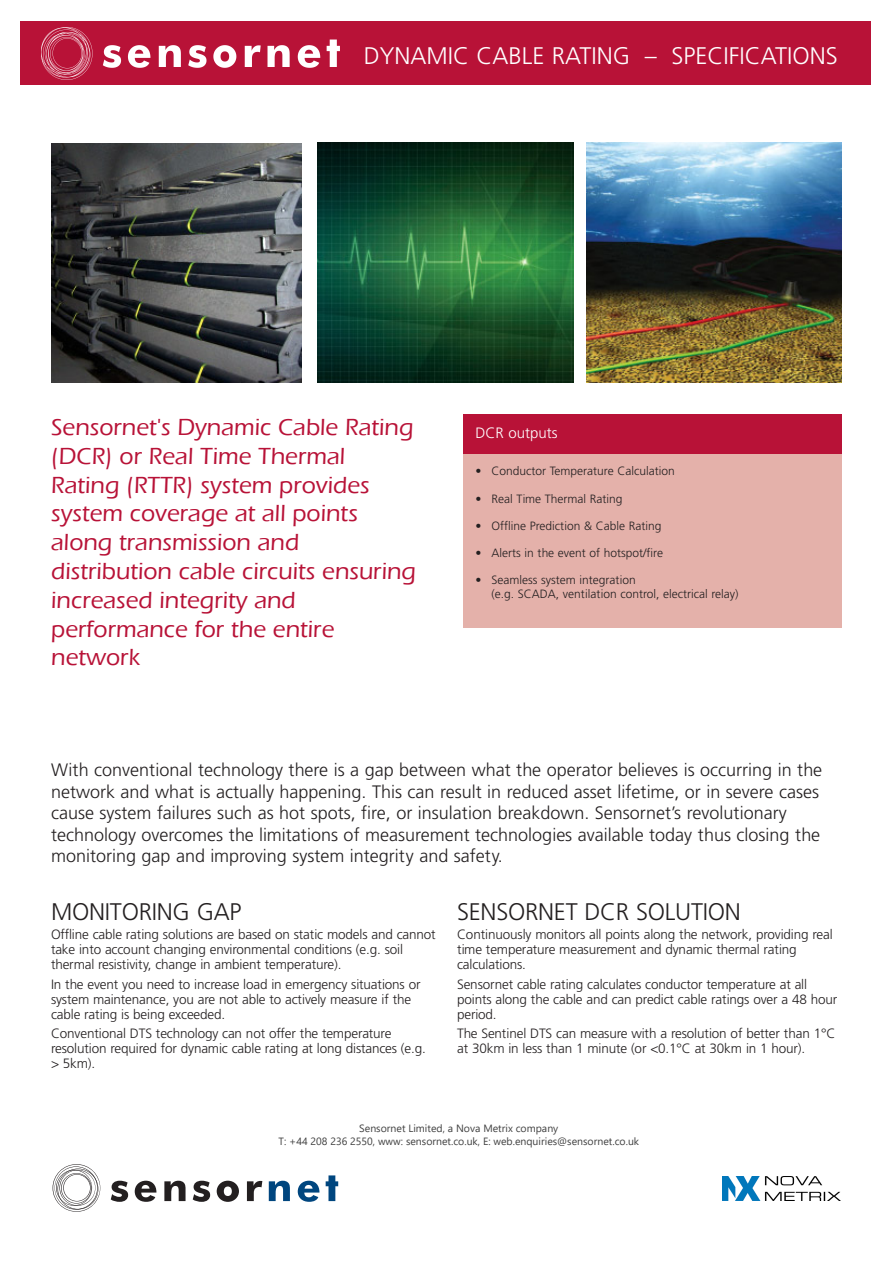
<style>
.page{position:relative;width:893px;height:1263px;background:#fff}
.page>*{position:absolute;margin:0;border:0;box-sizing:border-box;transform-origin:0 0}
.t1{font:500 24px/28.8px "Eras ITC";color:#b81237}
.t2{font:300 24px "Frutiger";letter-spacing:-.01em;color:#231f20}
.t3{font:300 24px "Frutiger";color:#fff}
.t4{font:300 18px/21.6px "Frutiger";color:#231f20}
.t5{font:300 15px "Frutiger";color:#fff}
.t6{font:300 13.5px/15px "Frutiger";letter-spacing:-.01em;color:#231f20}
.t7{font:300 12px/14.4px "Frutiger";color:#231f20}
.t8{font:10.5px/12.6px "Segoe UI";color:#404040;text-align:center}
</style>
<div class="page">
<img style="left:51px;top:143px;width:251px;height:239px">
<div style="left:463px;top:415px;width:379px;height:40px;background:#b81237"></div>
<div style="left:463px;top:454px;width:379px;height:174px;background:#e4b1aa"></div>
<img style="left:318px;top:143px;width:255px;height:239px">
<img style="left:587px;top:143px;width:255px;height:239px">
<div style="left:20px;top:21px;width:851px;height:64px;background:#b81237"></div>
<svg style="left:53px;top:1164px;width:47px;height:48px"></svg>
<svg style="left:111px;top:1181px;width:17px;height:21px"></svg>
<svg style="left:135px;top:1181px;width:21px;height:21px"></svg>
<svg style="left:164px;top:1181px;width:22px;height:20px"></svg>
<svg style="left:193px;top:1181px;width:17px;height:21px"></svg>
<svg style="left:217px;top:1181px;width:22px;height:21px"></svg>
<svg style="left:247px;top:1181px;width:15px;height:20px"></svg>
<svg style="left:269px;top:1181px;width:21px;height:20px"></svg>
<svg style="left:298px;top:1181px;width:21px;height:21px"></svg>
<svg style="left:326px;top:1175px;width:12px;height:26px"></svg>
<img style="left:42px;top:28px;width:297px;height:51px">
<img style="left:722px;top:1176px;width:118px;height:24px">
<h1 class="t3" style="left:364px;top:46px;width:476px">DYNAMIC CABLE RATING – SPECIFICATIONS</h1>
<p class="t1" style="left:51px;top:413px;width:366px">Sensornet's Dynamic Cable Rating (DCR) or Real Time Thermal<br>Rating (RTTR) system provides system coverage at all points along transmission and distribution cable circuits ensuring increased integrity and performance for the entire network</p>
<p class="t5" style="left:475px;top:427px;width:84px">DCR outputs</p>
<p class="t7" style="left:475px;top:465px;width:201px">• Conductor Temperature Calculation</p>
<p class="t7" style="left:475px;top:492px;width:149px">• Real Time Thermal Rating</p>
<p class="t7" style="left:475px;top:519px;width:188px">• Offline Prediction &amp; Cable Rating</p>
<p class="t7" style="left:475px;top:546px;width:189px">• Alerts in the event of hotspot/fire</p>
<p class="t7" style="left:492px;top:573px;width:248px;text-indent:-16px">• Seamless system integration<br>(e.g. SCADA, ventilation control, electrical relay)</p>
<p class="t4" style="left:51px;top:760px;width:773px">With conventional technology there is a gap between what the operator believes is occurring in the network and what is actually happening. This can result in reduced asset lifetime, or in severe cases cause system failures such as hot spots, fire, or insulation breakdown. Sensornet’s revolutionary technology overcomes the limitations of measurement technologies available today thus closing the monitoring gap and improving system integrity and safety.</p>
<h1 class="t2" style="left:51px;top:902px;width:192px">MONITORING GAP</h1>
<p class="t6" style="left:51px;top:928px;width:386px">Offline cable rating solutions are based on static models and cannot take into account changing environmental conditions (e.g. soil thermal resistivity, change in ambient temperature).</p>
<p class="t6" style="left:51px;top:977px;width:371px">In the event you need to increase load in emergency situations or system maintenance, you are not able to actively measure if the cable rating is being exceeded.</p>
<p class="t6" style="left:51px;top:1027px;width:376px">Conventional DTS technology can not offer the temperature resolution required for dynamic cable rating at long distances (e.g. &gt; 5km).</p>
<h1 class="t2" style="left:457px;top:902px;width:285px">SENSORNET DCR SOLUTION</h1>
<p class="t6" style="left:457px;top:928px;width:377px">Continuously monitors all points along the network, providing real time temperature measurement and dynamic thermal rating calculations.</p>
<p class="t6" style="left:457px;top:977px;width:382px">Sensornet cable rating calculates conductor temperature at all points along the cable and can predict cable ratings over a 48 hour period.</p>
<p class="t6" style="left:457px;top:1027px;width:380px">The Sentinel DTS can measure with a resolution of better than 1°C at 30km in less than 1 minute (or &lt;0.1°C at 30km in 1 hour).</p>
<p class="t8" style="left:278px;top:1121px;width:362px">Sensornet Limited, a Nova Metrix company<br>T: +44 208 236 2550, www: sensornet.co.uk, E: web.enquiries@sensornet.co.uk</p>
</div>
